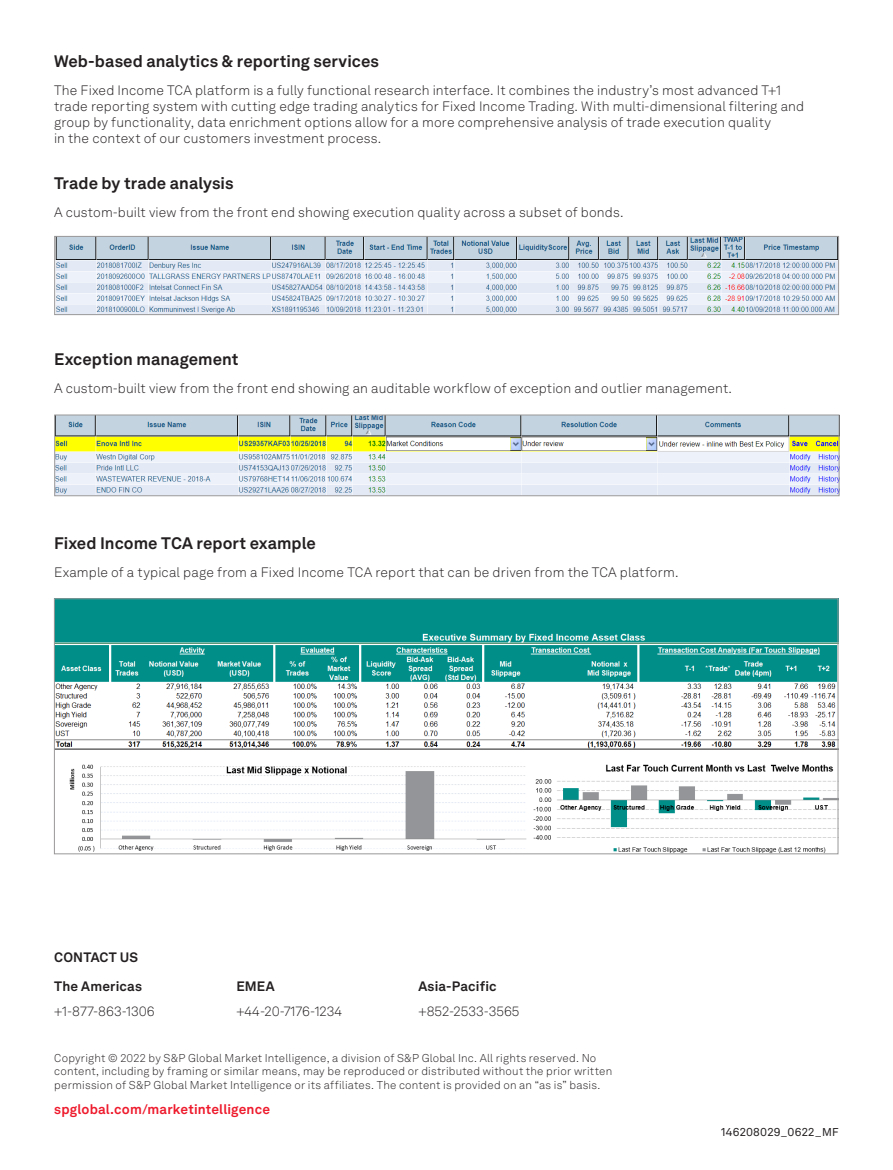
<style>
.page{position:relative;width:893px;height:1170px;background:#fff}
.page>*{position:absolute;margin:0;border:0;box-sizing:border-box;transform-origin:0 0}
.Subheading_Level_2{font:700 16.5px "Akkurat LL";letter-spacing:.005em;color:#231f20}
.Body_copy_1_-_9_Auto{font:300 13.5px/16.2px "Akkurat LL";letter-spacing:.01em;color:#231f20}
.Info_Level_1_-_9_11{font:300 13.5px "Akkurat LL";color:#231f20}
.Subheading_Level_3{font:700 13.5px "Akkurat LL";letter-spacing:.01em;color:#231f20}
.S_P_Web_-_9_Auto{font:700 13.5px "Akkurat LL";letter-spacing:.01em;color:#ee1b2d}
.Disclaimer_Footnotes{font:300 11.25px/13.5px "Akkurat LL";letter-spacing:.02em;color:#231f20}
.Code_Number___7_5_9{font:11.25px "Akkurat LL";letter-spacing:.02em;color:#231f20}
</style>
<div class="page">
<img style="left:56px;top:238px;width:781px;height:75px">
<div style="left:54px;top:236px;width:785px;height:79px;border:1px solid #9a9899"></div>
<img style="left:56px;top:416px;width:781px;height:78px">
<div style="left:54px;top:414px;width:785px;height:82px;border:1px solid #9a9899"></div>
<img style="left:56px;top:600px;width:780px;height:252px">
<div style="left:54px;top:598px;width:784px;height:256px;border:1px solid #9a9899"></div>
<div style="left:60px;top:600px;width:142px;height:41px;background:#008e89"></div>
<p class="Subheading_Level_2" style="left:54px;top:48px;width:326px">Web-based analytics &amp; reporting services</p>
<p class="Body_copy_1_-_9_Auto" style="left:54px;top:82px;width:752px">The Fixed Income TCA platform is a fully functional research interface. It combines the industry’s most advanced T+1 trade reporting system with cutting edge trading analytics for Fixed Income Trading. With multi-dimensional filtering and group by functionality, data enrichment options allow for a more comprehensive analysis of trade execution quality<br>in the context of our customers investment process.</p>
<p class="Subheading_Level_2" style="left:54px;top:170px;width:181px">Trade by trade analysis</p>
<p class="Body_copy_1_-_9_Auto" style="left:54px;top:203px;width:571px">A custom-built view from the front end showing execution quality across a subset of bonds.</p>
<p class="Subheading_Level_2" style="left:54px;top:346px;width:186px">Exception management</p>
<p class="Body_copy_1_-_9_Auto" style="left:54px;top:380px;width:680px">A custom-built view from the front end showing an auditable workflow of exception and outlier management.</p>
<p class="Subheading_Level_2" style="left:54px;top:530px;width:264px">Fixed Income TCA report example</p>
<p class="Body_copy_1_-_9_Auto" style="left:54px;top:564px;width:626px">Example of a typical page from a Fixed Income TCA report that can be driven from the TCA platform.</p>
<p class="Subheading_Level_3" style="left:54px;top:946px;width:85px">CONTACT US</p>
<p class="Subheading_Level_3" style="left:54px;top:975px;width:89px">The Americas</p>
<p class="Info_Level_1_-_9_11" style="left:54px;top:1002px;width:102px">+1-877-863-1306</p>
<p class="Subheading_Level_3" style="left:236px;top:975px;width:40px">EMEA</p>
<p class="Info_Level_1_-_9_11" style="left:236px;top:1002px;width:107px">+44-20-7176-1234</p>
<p class="Subheading_Level_3" style="left:418px;top:975px;width:80px">Asia-Pacific</p>
<p class="Info_Level_1_-_9_11" style="left:418px;top:1002px;width:103px">+852-2533-3565</p>
<p class="Disclaimer_Footnotes" style="left:54px;top:1050px;width:560px">Copyright © 2022 by S&amp;P Global Market Intelligence, a division of S&amp;P Global Inc. All rights reserved. No content, including by framing or similar means, may be reproduced or distributed without the prior written permission of S&amp;P Global Market Intelligence or its affiliates. The content is provided on an “as is” basis.</p>
<p class="S_P_Web_-_9_Auto" style="left:54px;top:1098px;width:217px">spglobal.com/marketintelligence</p>
<p class="Code_Number___7_5_9" style="left:721px;top:1123px;width:119px">146208029_0622_MF</p>
</div>
